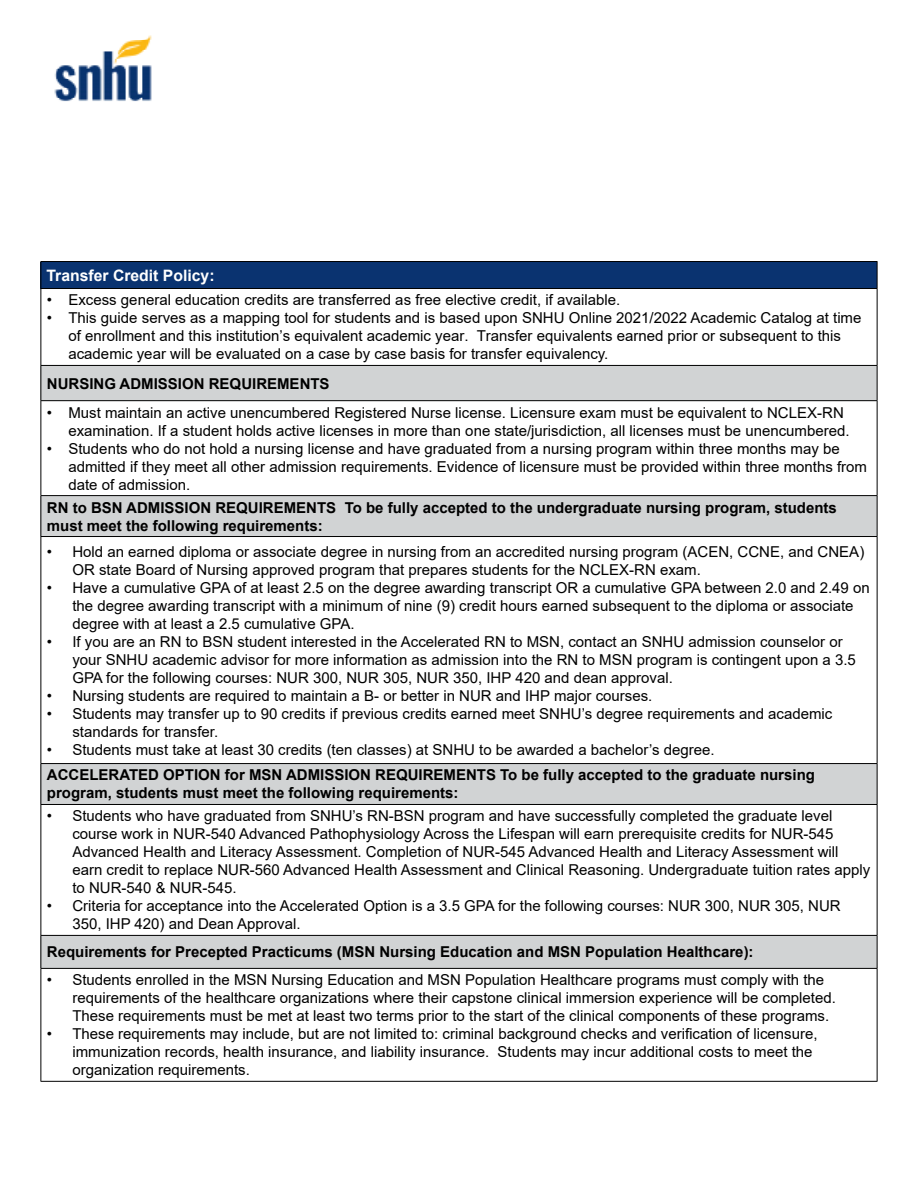
<style>
.page{position:relative;width:918px;height:1188px;background:#fff}
.page>*{position:absolute;margin:0;border:0;box-sizing:border-box;transform-origin:0 0}
.t1{font:700 15.75px "Arial";color:#fff}
.t2{font:15px/18px "Arial";color:#000}
.t3{font:700 15px/18px "Arial";color:#000}
.s1{font-style:inherit}
.s2{font-weight:400}
</style>
<div class="page">
<div style="left:41px;top:262px;width:836px;height:27px;background:#0a3370"></div>
<div style="left:41px;top:365px;width:836px;height:36px;background:#d1d3d4"></div>
<div style="left:41px;top:496px;width:836px;height:41px;background:#d1d3d4"></div>
<div style="left:41px;top:764px;width:836px;height:40px;background:#d1d3d4"></div>
<div style="left:41px;top:935px;width:836px;height:33px;background:#d1d3d4"></div>
<hr style="left:40px;top:261px;width:838px;height:1px;background:#000">
<svg style="left:40px;top:262px;width:1px;height:26px"></svg>
<svg style="left:877px;top:262px;width:1px;height:26px"></svg>
<hr style="left:40px;top:288px;width:838px;height:1px;background:#000">
<hr style="left:40px;top:289px;width:1px;height:76px;background:#000">
<hr style="left:40px;top:365px;width:838px;height:1px;background:#000">
<hr style="left:40px;top:366px;width:1px;height:34px;background:#000">
<hr style="left:40px;top:400px;width:838px;height:1px;background:#000">
<hr style="left:40px;top:401px;width:1px;height:94px;background:#000">
<hr style="left:40px;top:537px;width:1px;height:226px;background:#000">
<hr style="left:40px;top:763px;width:838px;height:1px;background:#000">
<hr style="left:40px;top:764px;width:1px;height:40px;background:#000">
<hr style="left:40px;top:804px;width:838px;height:1px;background:#000">
<hr style="left:40px;top:805px;width:1px;height:130px;background:#000">
<hr style="left:40px;top:935px;width:838px;height:1px;background:#000">
<hr style="left:40px;top:936px;width:1px;height:32px;background:#000">
<hr style="left:40px;top:968px;width:838px;height:1px;background:#000">
<hr style="left:40px;top:969px;width:1px;height:112px;background:#000">
<hr style="left:40px;top:1081px;width:838px;height:1px;background:#000">
<hr style="left:877px;top:289px;width:1px;height:76px;background:#000">
<hr style="left:877px;top:366px;width:1px;height:34px;background:#000">
<hr style="left:877px;top:401px;width:1px;height:94px;background:#000">
<hr style="left:877px;top:537px;width:1px;height:226px;background:#000">
<hr style="left:877px;top:764px;width:1px;height:40px;background:#000">
<hr style="left:877px;top:805px;width:1px;height:130px;background:#000">
<hr style="left:877px;top:936px;width:1px;height:32px;background:#000">
<hr style="left:877px;top:969px;width:1px;height:112px;background:#000">
<hr style="left:40px;top:495px;width:838px;height:1px;background:#000">
<hr style="left:40px;top:496px;width:1px;height:40px;background:#000">
<hr style="left:877px;top:496px;width:1px;height:40px;background:#000">
<hr style="left:40px;top:536px;width:838px;height:1px;background:#000">
<img style="left:54px;top:35px;width:98px;height:67px">
<p class="t1" style="left:47px;top:264px;width:170px">Transfer Credit Policy:</p>
<p class="t2" style="left:47px;top:291px;width:575px">• Excess general education credits are transferred as free elective credit, if available.</p>
<p class="t2" style="left:68px;top:309px;width:795px;text-indent:-22px">• This guide serves as a mapping tool for students and is based upon SNHU Online 20<span class="s1">21</span>/202<span class="s1">2</span> Academic Catalog at time of enrollment and this institution’s equivalent academic year. Transfer equivalents earned prior or subsequent to this academic year will be evaluated on a case by case basis for transfer equivalency.</p>
<p class="t3" style="left:47px;top:374px;width:284px">NURSING ADMISSION REQUIREMENTS</p>
<p class="t2" style="left:68px;top:403px;width:783px;text-indent:-22px">• Must maintain an active unencumbered Registered Nurse license. Licensure exam must be equivalent to NCLEX-RN examination. If a student holds active licenses in more than one state/jurisdiction, all licenses must be unencumbered.</p>
<p class="t2" style="left:68px;top:439px;width:800px;text-indent:-22px">• Students who do not hold a nursing license and have graduated from a nursing program within three months may be admitted if they meet all other admission requirements. Evidence of licensure must be provided within three months from date of admission.</p>
<p class="t3" style="left:47px;top:498px;width:792px">RN to BSN ADMISSION REQUIREMENTS To be fully accepted to the undergraduate nursing program, students must meet the following requirements:</p>
<p class="t2" style="left:72px;top:542px;width:793px;text-indent:-26px">• Hold an earned diploma or associate degree in nursing from an accredited nursing program (ACEN, CCNE, and CNEA)<br>OR state Board of Nursing approved program that prepares students for the NCLEX-RN exam.</p>
<p class="t2" style="left:72px;top:578px;width:799px;text-indent:-26px">• Have a cumulative GPA of at least 2.5 on the degree awarding transcript OR a cumulative GPA between 2.0 and 2.49 on the degree awarding transcript with a minimum of nine (9) credit hours earned subsequent to the diploma or associate degree with at least a 2.5 cumulative GPA.</p>
<p class="t2" style="left:72px;top:632px;width:785px;text-indent:-26px">• If you are an RN to BSN student interested in the Accelerated RN to MSN, contact an SNHU admission counselor or your SNHU academic advisor for more information as admission into the RN to MSN program is contingent upon a 3.5<br>GPA for the following courses: NUR 300, NUR 305, NUR 350, IHP 420 and dean approval.</p>
<p class="t2" style="left:47px;top:686px;width:607px">• Nursing students are required to maintain a B- or better in NUR and IHP major courses.</p>
<p class="t2" style="left:72px;top:704px;width:762px;text-indent:-26px">• Students may transfer up to 90 credits if previous credits earned meet SNHU’s degree requirements and academic standards for transfer.</p>
<p class="t3" style="left:47px;top:736px;width:770px;line-height:26px"><span class="s2">• Students must take at least 30 credits (ten classes) at SNHU to be awarded a bachelor’s degree.<br></span>ACCELERATED OPTION for MSN ADMISSION REQUIREMENTS To be fully accepted to the graduate nursing</p>
<p class="t3" style="left:47px;top:784px;width:413px">program, students must meet the following requirements:</p>
<p class="t2" style="left:72px;top:807px;width:799px;text-indent:-26px">• Students who have graduated from SNHU’s RN-BSN program and have successfully completed the graduate level course work in NUR-540 Advanced Pathophysiology Across the Lifespan will earn prerequisite credits for NUR-545<br>Advanced Health and Literacy Assessment. Completion of NUR-545 Advanced Health and Literacy Assessment will earn credit to replace NUR-560 Advanced Health Assessment and Clinical Reasoning. Undergraduate tuition rates apply to NUR-540 &amp; NUR-545.</p>
<p class="t2" style="left:72px;top:897px;width:770px;text-indent:-26px">• Criteria for acceptance into the Accelerated Option is a 3.5 GPA for the following courses: NUR 300, NUR 305, NUR<br>350, IHP 420) and Dean Approval.</p>
<p class="t3" style="left:47px;top:943px;width:708px">Requirements for Precepted Practicums (MSN Nursing Education and MSN Population Healthcare):</p>
<p class="t2" style="left:72px;top:971px;width:765px;text-indent:-26px">• Students enrolled in the MSN Nursing Education and MSN Population Healthcare programs must comply with the requirements of the healthcare organizations where their capstone clinical immersion experience will be completed.<br>These requirements must be met at least two terms prior to the start of the clinical components of these programs.</p>
<p class="t2" style="left:72px;top:1025px;width:747px;text-indent:-25px">• These requirements may include, but are not limited to: criminal background checks and verification of licensure, immunization records, health insurance, and liability insurance. Students may incur additional costs to meet the organization requirements.</p>
</div>
